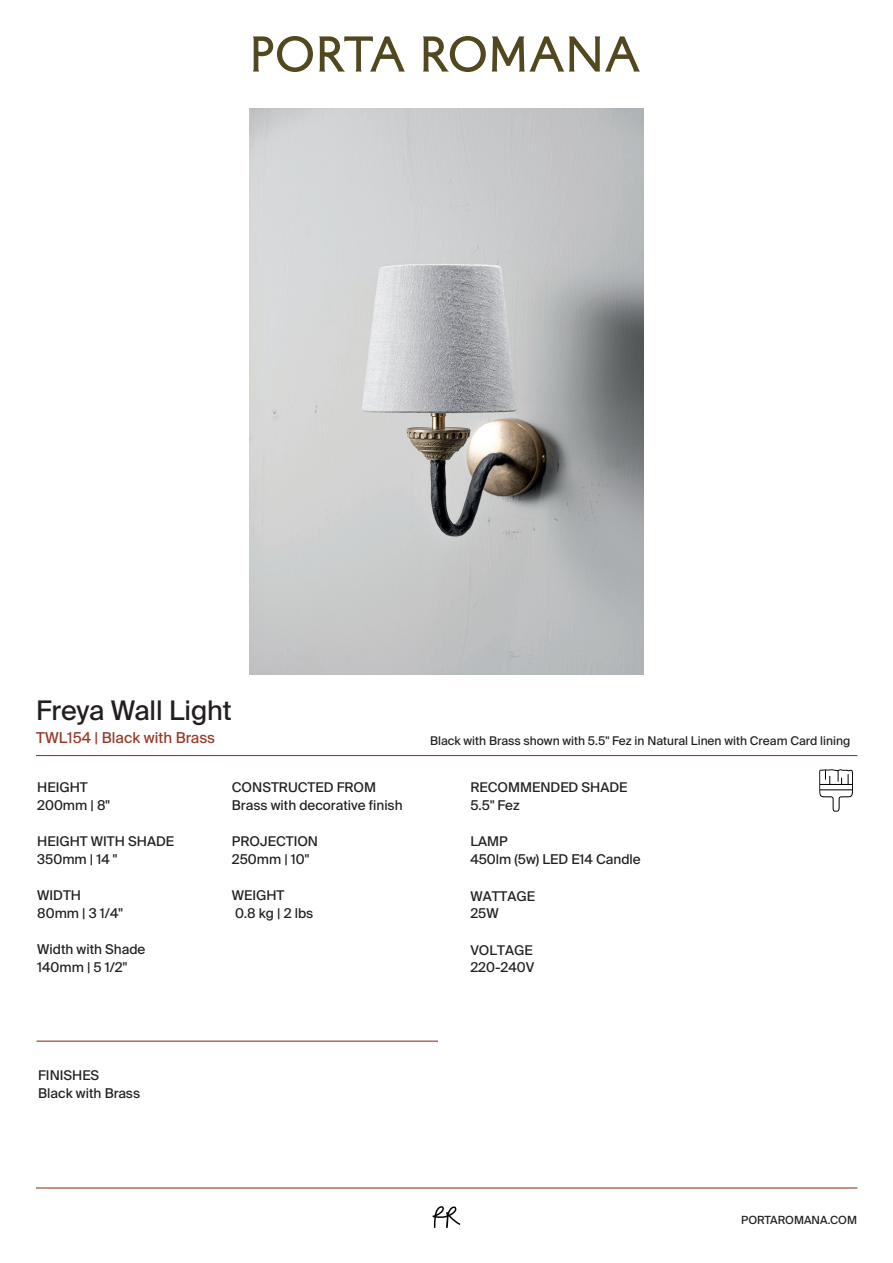
<style>
.page{position:relative;width:893px;height:1263px;background:#fff}
.page>*{position:absolute;margin:0;border:0;box-sizing:border-box;transform-origin:0 0}
.t1{font:27px "Suisse Intl";color:#231f20}
.t2{font:15px "Suisse Intl";color:#943b2a}
.t3{font:13.5px/17.9px "Suisse Intl";color:#231f20}
.t4{font:12px "Suisse Intl";color:#231f20}
.t5{font:11.25px "Suisse Intl";color:#231f20}
</style>
<div class="page">
<hr style="left:36px;top:755px;width:821px;height:1px;background:#943b2a">
<img style="left:250px;top:108px;width:393px;height:566px">
<svg style="left:253px;top:36px;width:60px;height:36px"></svg>
<svg style="left:319px;top:36px;width:86px;height:36px"></svg>
<svg style="left:423px;top:36px;width:63px;height:36px"></svg>
<svg style="left:492px;top:36px;width:148px;height:36px"></svg>
<hr style="left:36px;top:1040px;width:402px;height:2px;background:#943b2a">
<svg style="left:433px;top:1206px;width:27px;height:22px"></svg>
<hr style="left:36px;top:1187px;width:821px;height:1px;background:#943b2a">
<img style="left:819px;top:769px;width:34px;height:43px">
<h1 class="t1" style="left:36px;top:695px;width:197px">Freya Wall Light</h1>
<p class="t2" style="left:36px;top:729px;width:180px">TWL154 | Black with Brass</p>
<p class="t4" style="left:430px;top:734px;width:422px">Black with Brass shown with 5.5" Fez in Natural Linen with Cream Card lining</p>
<p class="t3" style="left:37px;top:778px;width:74px">HEIGHT<br>200mm | 8"</p>
<p class="t3" style="left:37px;top:832px;width:138px">HEIGHT WITH SHADE<br>350mm | 14 "</p>
<p class="t3" style="left:37px;top:886px;width:87px">WIDTH<br>80mm | 3 1/4"</p>
<p class="t3" style="left:37px;top:940px;width:110px">Width with Shade<br>140mm | 5 1/2"</p>
<p class="t3" style="left:38px;top:1066px;width:103px">FINISHES<br>Black with Brass</p>
<p class="t3" style="left:232px;top:778px;width:172px">CONSTRUCTED FROM<br>Brass with decorative finish</p>
<p class="t3" style="left:232px;top:833px;width:88px">PROJECTION<br>250mm | 10"</p>
<p class="t3" style="left:232px;top:887px;width:83px">WEIGHT<br>0.8 kg | 2 lbs</p>
<p class="t3" style="left:470px;top:779px;width:159px">RECOMMENDED SHADE<br>5.5" Fez</p>
<p class="t3" style="left:470px;top:833px;width:172px">LAMP<br>450lm (5w) LED E14 Candle</p>
<p class="t3" style="left:470px;top:887px;width:66px">WATTAGE<br>25W</p>
<p class="t3" style="left:470px;top:941px;width:65px">VOLTAGE<br>220-240V</p>
<p class="t5" style="left:741px;top:1213px;width:117px">PORTAROMANA.COM</p>
</div>
